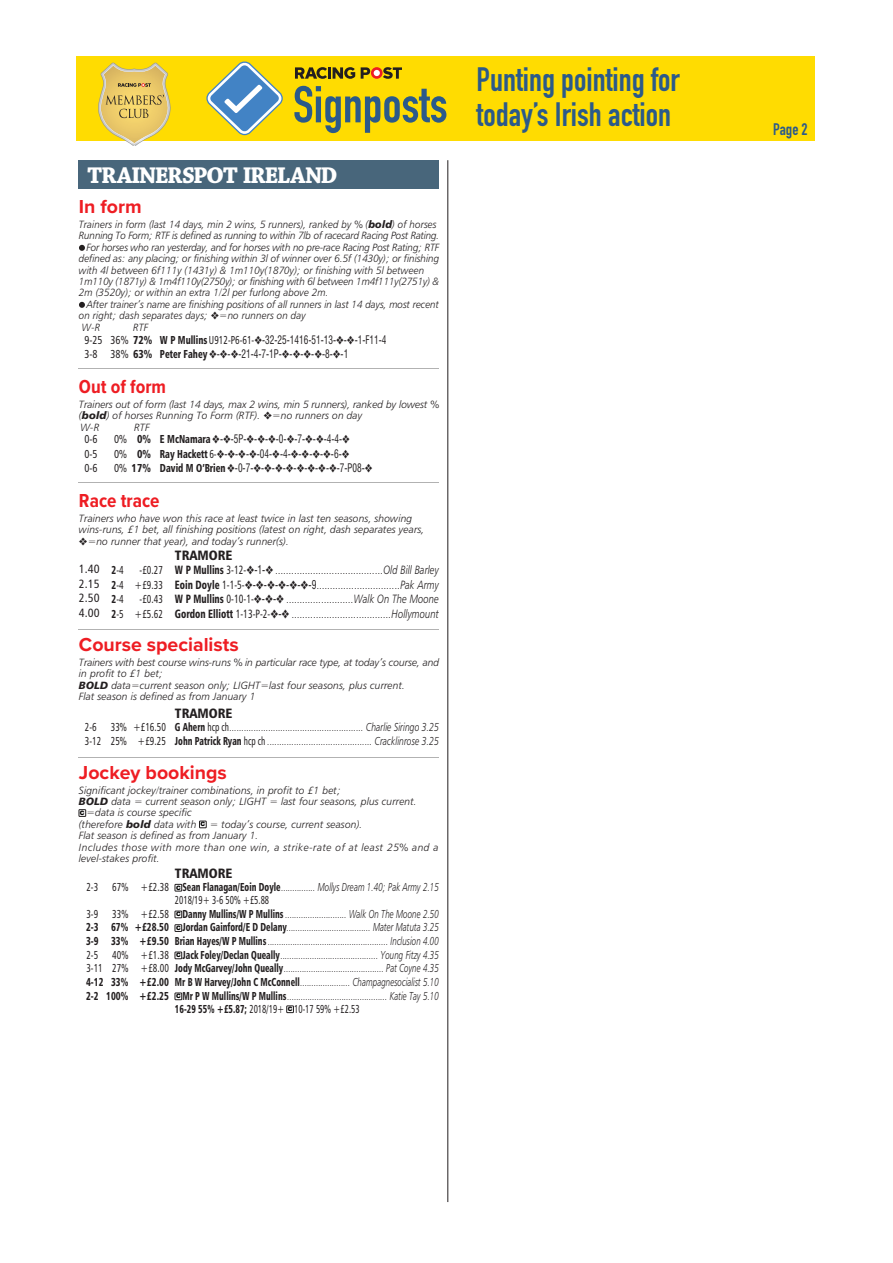
<style>
.page{position:relative;width:893px;height:1263px;background:#fff}
.page>*{position:absolute;margin:0;border:0;box-sizing:border-box;transform-origin:0 0}
.t1{font:51px "DIN Engschrift Std";color:#2b5a8a}
.t2{font:33.3px/34.5px "DIN Engschrift Std";color:#2b5a8a}
.t3{font:700 24px "RP Chaparral";color:#fff}
.t4{font:700 19.5px "Proxima Nova";color:#ee1d23}
.t5{font:700 19.5px "Proxima Nova Cond";color:#ee1d23}
.t6{font:16.5px "DIN Engschrift Std";color:#2b5a8a}
.t7{font:13.5px "Humanist 777 BT Black Condensed B";color:#231f20}
.t8{font:12px/14.7px "Humanist 777 BT Light Italic B";color:#231f20;text-align:right;scale:.8 1}
.t9{font:12px "Humanist 777 BT Roman Condensed B";color:#231f20}
.t10{font:11.55px/13.6px "Humanist 777 BT Light Italic B";color:#231f20;text-align:justify;scale:.7 1}
.t11{font:condensed 11.55px/14.4px "Swiss 721 BT";color:#231f20;scale:.81 1}
.t12{font:11.55px/13.8px "Humanist 777 BT Light Italic B";color:#231f20;scale:.75 1}
.t13{font:11.55px "Humanist 777 BT Roman Condensed B";color:#231f20;scale:.75 1}
.t14{font:11.55px "Humanist 777 BT Roman Condensed B";color:#231f20;scale:.9 1}
.t15{font:10.5px/11.4px "Humanist 777 BT Light Italic B";color:#231f20}
.t16{font:10.5px "Humanist 777 BT Light Italic B";color:#231f20;scale:.96 1}
.t17{font:10.5px "Humanist 777 BT Light Italic B";letter-spacing:-.02em;color:#231f20;scale:.96 1}
.s1{font-family:"Humanist 777 BT Black Italic B"}
.s2{font-family:"Humanist 777 BT Roman Condensed B";font-stretch:normal}
.s3{font-family:"Humanist 777 BT Black Condensed B";font-stretch:normal}
.s4{font-family:"Humanist 777 BT Black Condensed B";font-size:11.55px}
.s5{font-size:11.55px}
.s6{font-family:"Humanist 777 BT Roman Condensed B";font-size:11.55px}
.s7{font-family:"Humanist 777 BT Black Condensed B"}
.s8{font-family:"Humanist 777 BT Roman Condensed B"}
.s9{font-family:"Swiss 721 BT";font-stretch:condensed}
.s10{font-family:"Swiss 721 BT";font-weight:900;font-size:6px;color:#000}
</style>
<div class="page">
<div style="left:76px;top:56px;width:738px;height:85px;background:#ffdc01"></div>
<svg style="left:206px;top:61px;width:77px;height:74px"></svg>
<svg style="left:98px;top:62px;width:73px;height:83px"></svg>
<svg style="left:295px;top:67px;width:60px;height:12px"></svg>
<svg style="left:361px;top:67px;width:41px;height:12px"></svg>
<hr style="left:448px;top:160px;width:1px;height:1042px;background:#231f20">
<div style="left:79px;top:160px;width:360px;height:29px;background:#48667b"></div>
<svg style="left:79px;top:245px;width:6px;height:6px"></svg>
<svg style="left:79px;top:302px;width:6px;height:6px"></svg>
<hr style="left:79px;top:368px;width:360px;height:1px;background:#b2b2b2">
<hr style="left:79px;top:482px;width:360px;height:1px;background:#b2b2b2">
<hr style="left:79px;top:629px;width:360px;height:1px;background:#b2b2b2">
<hr style="left:79px;top:757px;width:360px;height:1px;background:#b2b2b2">
<div style="left:79px;top:809px;width:7px;height:7px;border:1px solid #231f20"></div>
<div style="left:199px;top:821px;width:7px;height:7px;border:1px solid #231f20"></div>
<div style="left:175px;top:884px;width:7px;height:7px;border:1px solid #231f20"></div>
<div style="left:175px;top:911px;width:7px;height:7px;border:1px solid #231f20"></div>
<div style="left:175px;top:924px;width:7px;height:8px;border:1px solid #231f20"></div>
<div style="left:175px;top:952px;width:7px;height:7px;border:1px solid #231f20"></div>
<div style="left:175px;top:993px;width:7px;height:7px;border:1px solid #231f20"></div>
<div style="left:286px;top:1006px;width:8px;height:7px;border:1px solid #231f20"></div>
<h1 class="t1" style="left:293px;top:86px;width:156px">Signposts</h1>
<h3 class="t3" style="left:87px;top:161px;width:251px">TRAINERSPOT IRELAND</h3>
<h3 class="t4" style="left:79px;top:198px;width:64px">In form</h3>
<p class="t16" style="left:79px;top:220px;width:374px">Trainers in form (last 14 days, min 2 wins, 5 runners), ranked by % (<span class="s1">bold</span>) of horses</p>
<p class="t17" style="left:79px;top:231px;width:377px">Running To Form; RTF is defined as running to within 7lb of racecard Racing Post Rating.</p>
<p class="t17" style="left:86px;top:243px;width:369px">For horses who ran yesterday, and for horses with no pre-race Racing Post Rating; RTF</p>
<p class="t16" style="left:79px;top:254px;width:377px">defined as: any placing; or finishing within 3l of winner over 6.5f (1430y); or finishing</p>
<p class="t16" style="left:79px;top:266px;width:361px">with 4l between 6f111y (1431y) &amp; 1m110y(1870y); or finishing with 5l between</p>
<p class="t17" style="left:79px;top:277px;width:377px">1m110y (1871y) &amp; 1m4f110y(2750y); or finishing with 6l between 1m4f111y(2751y) &amp;</p>
<p class="t16" style="left:79px;top:288px;width:262px">2m (3520y); or within an extra 1/2l per furlong above 2m.</p>
<p class="t16" style="left:86px;top:300px;width:369px">After trainer’s name are finishing positions of all runners in last 14 days, most recent</p>
<p class="t16" style="left:79px;top:311px;width:238px">on right; dash separates days; ❖=no runners on day</p>
<p class="t16" style="left:82px;top:323px;width:21px">W-R</p>
<p class="t16" style="left:133px;top:323px;width:17px">RTF</p>
<p class="t11" style="left:84px;top:332px;width:374px"><span class="s2">9-25 36%</span> <span class="s3">72% W P Mullins</span> <span class="s2">U912-P6-61-</span>❖-32-25-1416-51-13-❖-❖-1-F11-4<br><span class="s2">3-8 38%</span> <span class="s3">63% Peter Fahey</span> ❖-❖-❖-21-4-7-1P-❖-❖-❖-❖-8-❖-1</p>
<h3 class="t5" style="left:79px;top:378px;width:89px">Out of form</h3>
<p class="t15" style="left:79px;top:399px;width:362px">Trainers out of form (last 14 days, max 2 wins, min 5 runners), ranked by lowest % (<span class="s1">bold</span>) of horses Running To Form (RTF). ❖=no runners on day<br>W-R</p>
<p class="t15" style="left:134px;top:422px;width:17px">RTF</p>
<p class="t14" style="left:84px;top:435px;width:16px">0-6</p>
<p class="t11" style="left:114px;top:432px;width:293px"><span class="s2">0%</span> <span class="s3">0% E McNamara</span> ❖-❖-5P-❖-❖-❖-0-❖-7-❖-❖-4-4-❖</p>
<p class="t14" style="left:84px;top:449px;width:16px">0-5</p>
<p class="t11" style="left:114px;top:447px;width:292px"><span class="s2">0%</span> <span class="s3">0% Ray Hackett</span> <span class="s2">6-</span>❖-❖-❖-❖-04-❖-4-❖-❖-❖-❖-6-❖</p>
<p class="t14" style="left:84px;top:464px;width:16px">0-6</p>
<p class="t11" style="left:114px;top:461px;width:321px"><span class="s2">0%</span> <span class="s3">17% David M O’Brien</span> ❖-0-7-❖-❖-❖-❖-❖-❖-❖-❖-7-P08-❖</p>
<h3 class="t5" style="left:79px;top:492px;width:82px">Race trace</h3>
<p class="t15" style="left:79px;top:513px;width:347px">Trainers who have won this race at least twice in last ten seasons, showing wins-runs, £1 bet, all finishing positions (latest on right, dash separates years,</p>
<p class="t15" style="left:79px;top:536px;width:212px">❖=no runner that year), and today’s runner(s).</p>
<p class="t7" style="left:175px;top:550px;width:59px">TRAMORE</p>
<p class="t9" style="left:79px;top:564px;width:46px">1.40 <span class="s4">2</span><span class="s5">-4</span></p>
<p class="t8" style="left:79px;top:563px;width:452px"><span class="s6">-£0.27</span> <span class="s7">W P Mullins</span> <span class="s8">3-12-</span>❖<span class="s9">-1-</span>❖ ........................................Old Bill Barley<br><span class="s8">2.15</span> <span class="s4">2</span><span class="s6">-4 +£9.33</span> <span class="s7">Eoin Doyle</span> <span class="s8">1-1-5-</span>❖<span class="s9">-</span>❖<span class="s9">-</span>❖<span class="s9">-</span>❖<span class="s9">-</span>❖<span class="s9">-</span>❖<span class="s9">-9</span>...............................Pak Army</p>
<p class="t9" style="left:79px;top:593px;width:46px">2.50 <span class="s4">2</span><span class="s5">-4</span></p>
<p class="t8" style="left:79px;top:593px;width:452px"><span class="s6">-£0.43</span> <span class="s7">W P Mullins</span> <span class="s8">0-10-1-</span>❖<span class="s9">-</span>❖<span class="s9">-</span>❖ .........................Walk On The Moone<br><span class="s8">4.00</span> <span class="s4">2</span><span class="s6">-5 +£5.62</span> <span class="s7">Gordon Elliott</span> <span class="s8">1-13-P-2-</span>❖<span class="s9">-</span>❖ .....................................Hollymount</p>
<h3 class="t4" style="left:79px;top:636px;width:161px">Course specialists</h3>
<p class="t15" style="left:79px;top:657px;width:362px">Trainers with best course wins-runs % in particular race type, at today’s course, and in profit to £1 bet;<br><span class="s1">BOLD</span> data=current season only; LIGHT=last four seasons, plus current.<br>Flat season is defined as from January 1</p>
<p class="t7" style="left:175px;top:708px;width:59px">TRAMORE</p>
<p class="t12" style="left:85px;top:721px;width:474px"><span class="s8">2-6 33% +£16.50</span> <span class="s7">G Ahern</span> <span class="s8">hcp ch</span>....................................................... Charlie Siringo 3.25<br><span class="s8">3-12 25% +£9.25</span> <span class="s7">John Patrick Ryan</span> <span class="s8">hcp ch</span> ........................................... Cracklinrose 3.25</p>
<h3 class="t4" style="left:79px;top:764px;width:149px">Jockey bookings</h3>
<p class="t15" style="left:79px;top:785px;width:361px">Significant jockey/trainer combinations, in profit to £1 bet;<br><span class="s1">BOLD</span> data = current season only; LIGHT = last four seasons, plus current.<br><sup>C</sup> =data is course specific<br>(therefore <span class="s1">bold</span> data with <sup>C</sup> = today’s course, current season).<br>Flat season is defined as from January 1.<br>Includes those with more than one win, a strike-rate of at least 25% and a level-stakes profit.</p>
<p class="t7" style="left:175px;top:868px;width:59px">TRAMORE</p>
<p class="t10" style="left:86px;top:881px;width:505px"><span class="s8">2-3 67% +£2.38</span> <span class="s10">C</span> <span class="s7">Sean Flanagan/Eoin Doyle</span>............... Mollys Dream 1.40; Pak Army 2.15</p>
<p class="t13" style="left:175px;top:895px;width:127px">2018/19+ 3-6 50% +£5.88</p>
<p class="t10" style="left:86px;top:908px;width:506px"><span class="s8">3-9 33% +£2.58</span> <span class="s10">C</span> <span class="s7">Danny Mullins/W P Mullins</span> ........................... Walk On The Moone 2.50<br><span class="s7">2-3 67% +£28.50</span> <span class="s10">C</span> <span class="s7">Jordan Gainford/E D Delany</span>..................................... Mater Matuta 3.25<br><span class="s7">3-9 33% +£9.50 Brian Hayes/W P Mullins</span> ..................................................... Inclusion 4.00<br><span class="s8">2-5 40% +£1.38</span> <span class="s10">C</span> <span class="s7">Jack Foley/Declan Queally</span>........................................... Young Fitzy 4.35<br><span class="s8">3-11 27% +£8.00</span> <span class="s7">Jody McGarvey/John Queally</span>............................................ Pat Coyne 4.35<br><span class="s7">4-12 33% +£2.00 Mr B W Harvey/John C McConnell</span>...................... Champagnesocialist 5.10<br><span class="s7">2-2 100% +£2.25</span> <span class="s10">C</span> <span class="s7">Mr P W Mullins/W P Mullins</span> ............................................ Katie Tay 5.10</p>
<p class="t13" style="left:175px;top:1004px;width:248px"><span class="s7">16-29 55% +£5.87;</span> 2018/19+ <span class="s10">C</span> 10-17 59% +£2.53</p>
<h2 class="t2" style="left:477px;top:65px;width:205px">Punting pointing for today’s Irish action</h2>
<h3 class="t6" style="left:773px;top:123px;width:36px">Page 2</h3>
</div>
